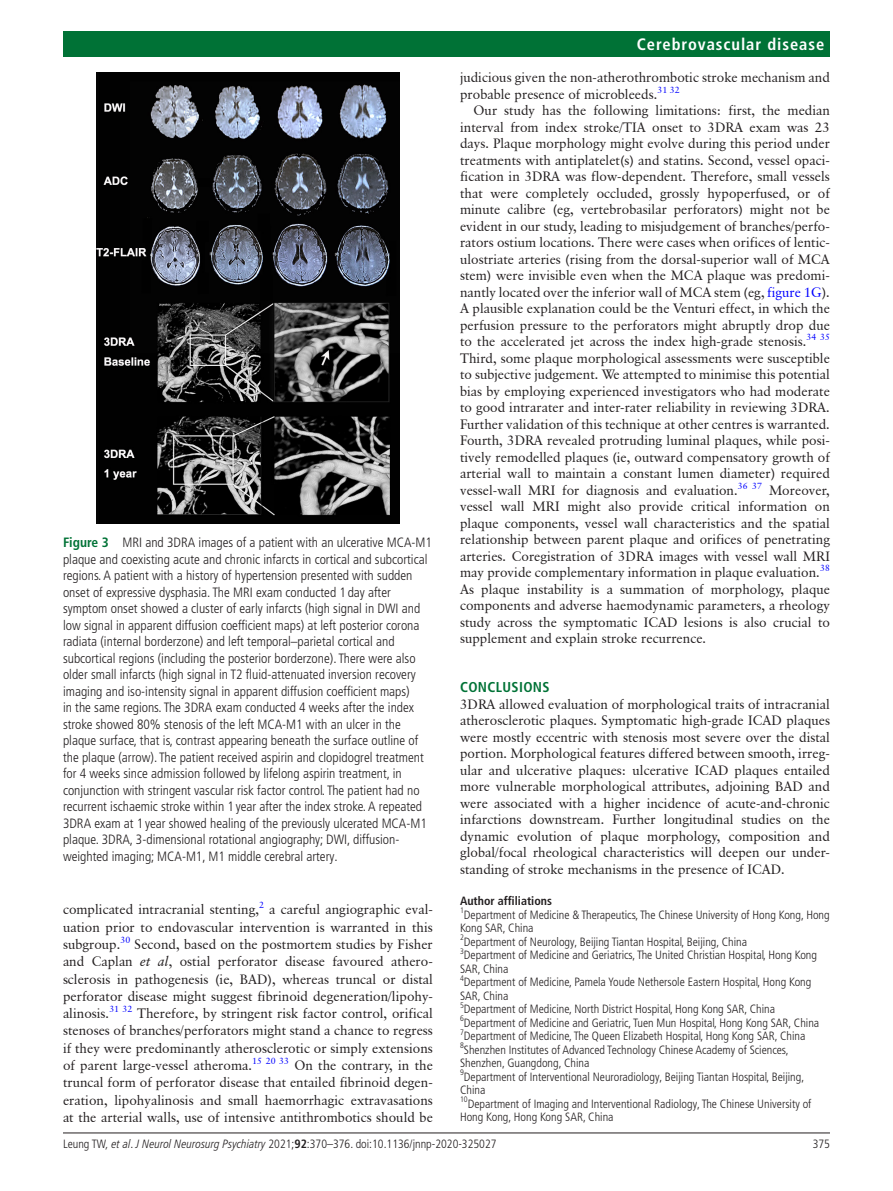
<style>
.page{position:relative;width:893px;height:1191px;background:#fff}
.page>*{position:absolute;margin:0;border:0;box-sizing:border-box;transform-origin:0 0}
.t1{font:700 condensed 16.5px "Frutiger LT Pro";letter-spacing:.055em;color:#fff}
.t2{font:700 condensed 14.25px "Frutiger LT Pro";letter-spacing:.025em;color:#007236}
.t3{font:13.5px/16.5px "Classical Garamond BT";color:#231f20;text-align:justify}
.t4{font:300 condensed 13.5px/16.5px "Frutiger LT Pro";color:#231f20}
.t5{font:300 condensed 12px/13.5px "Frutiger LT Pro";color:#231f20}
.t6{font:9px "Classical Garamond BT";color:#00f}
.t7{font:300 condensed 7.95px "Frutiger LT Pro";color:#231f20}
.s1{font-weight:700;color:#007236}
.s2{font-style:italic}
.s3{color:#00f}
.s4{font-weight:700}
</style>
<div class="page">
<hr style="left:63px;top:1132px;width:767px;height:1px;background:#231f20">
<div style="left:63px;top:31px;width:767px;height:25px;background:#007236"></div>
<img style="left:96px;top:72px;width:304px;height:451px">
<p class="t4" style="left:63px;top:534px;width:371px"><span class="s1">Figure 3</span> MRI and 3DRA images of a patient with an ulcerative MCA-M1 plaque and coexisting acute and chronic infarcts in cortical and subcortical regions. A patient with a history of hypertension presented with sudden onset of expressive dysphasia. The MRI exam conducted 1 day after symptom onset showed a cluster of early infarcts (high signal in DWI and low signal in apparent diffusion coefficient maps) at left posterior corona radiata (internal borderzone) and left temporal–parietal cortical and subcortical regions (including the posterior borderzone). There were also older small infarcts (high signal in T2 fluid-attenuated inversion recovery imaging and iso-intensity signal in apparent diffusion coefficient maps)<br>in the same regions. The 3DRA exam conducted 4 weeks after the index stroke showed 80% stenosis of the left MCA-M1 with an ulcer in the plaque surface, that is, contrast appearing beneath the surface outline of the plaque (arrow). The patient received aspirin and clopidogrel treatment for 4 weeks since admission followed by lifelong aspirin treatment, in conjunction with stringent vascular risk factor control. The patient had no recurrent ischaemic stroke within 1 year after the index stroke. A repeated 3DRA exam at 1 year showed healing of the previously ulcerated MCA-M1 plaque. 3DRA, 3-dimensional rotational angiography; DWI, diffusion&shy;weighted imaging; MCA-M1, M1 middle cerebral artery.</p>
<p class="t3" style="left:63px;top:901px;width:198px">complicated intracranial stenting,</p>
<p class="t6" style="left:259px;top:899px;width:6px">2</p>
<p class="t3" style="left:63px;top:900px;width:371px;line-height:17.2px;text-indent:206px">a careful angiographic eval&shy;uation prior to endovascular intervention is warranted in this subgroup.<sup>30</sup> Second, based on the postmortem studies by Fisher and Caplan <span class="s2">et al</span>, ostial perforator disease favoured athero&shy;sclerosis in pathogenesis (ie, BAD), whereas truncal or distal perforator disease might suggest fibrinoid degeneration/lipohy&shy;alinosis.<sup>31</sup> <sup>32</sup> Therefore, by stringent risk factor control, orifical stenoses of branches/perforators might stand a chance to regress if they were predominantly atherosclerotic or simply extensions of parent large-vessel atheroma.<sup>15</sup> <sup>20</sup> <sup>33</sup> On the contrary, in the truncal form of perforator disease that entailed fibrinoid degen&shy;eration, lipohyalinosis and small haemorrhagic extravasations at the arterial walls, use of intensive antithrombotics should be</p>
<p class="t1" style="left:637px;top:34px;width:189px">Cerebrovascular disease</p>
<p class="t3" style="left:460px;top:69px;width:371px">judicious given the non-atherothrombotic stroke mechanism and probable presence of microbleeds.<sup>31</sup> <sup>32</sup></p>
<p class="t3" style="left:460px;top:102px;width:371px;text-indent:14px">Our study has the following limitations: first, the median interval from index stroke/TIA onset to 3DRA exam was 23 days. Plaque morphology might evolve during this period under treatments with antiplatelet(s) and statins. Second, vessel opaci&shy;fication in 3DRA was flow-dependent. Therefore, small vessels that were completely occluded, grossly hypoperfused, or of minute calibre (eg, vertebrobasilar perforators) might not be evident in our study, leading to misjudgement of branches/perfo&shy;rators ostium locations. There were cases when orifices of lentic&shy;ulostriate arteries (rising from the dorsal-superior wall of MCA stem) were invisible even when the MCA plaque was predomi&shy;nantly located over the inferior wall of MCA stem (eg, <span class="s3">figure 1G</span>).<br>A plausible explanation could be the Venturi effect, in which the perfusion pressure to the perforators might abruptly drop due to the accelerated jet across the index high-grade stenosis.<sup>34</sup> <sup>35<br></sup>Third, some plaque morphological assessments were susceptible to subjective judgement. We attempted to minimise this potential bias by employing experienced investigators who had moderate to good intrarater and inter-rater reliability in reviewing 3DRA.<br>Further validation of this technique at other centres is warranted.<br>Fourth, 3DRA revealed protruding luminal plaques, while posi&shy;tively remodelled plaques (ie, outward compensatory growth of arterial wall to maintain a constant lumen diameter) required vessel-wall MRI for diagnosis and evaluation.<sup>36</sup> <sup>37</sup> Moreover, vessel wall MRI might also provide critical information on plaque components, vessel wall characteristics and the spatial relationship between parent plaque and orifices of penetrating arteries. Coregistration of 3DRA images with vessel wall MRI may provide complementary information in plaque evaluation.<sup>38<br></sup>As plaque instability is a summation of morphology, plaque components and adverse haemodynamic parameters, a rheology study across the symptomatic ICAD lesions is also crucial to supplement and explain stroke recurrence.</p>
<p class="t2" style="left:460px;top:679px;width:91px">CONCLUSIONS</p>
<p class="t3" style="left:460px;top:695px;width:371px">3DRA allowed evaluation of morphological traits of intracranial atherosclerotic plaques. Symptomatic high-grade ICAD plaques were mostly eccentric with stenosis most severe over the distal portion. Morphological features differed between smooth, irreg&shy;ular and ulcerative plaques: ulcerative ICAD plaques entailed more vulnerable morphological attributes, adjoining BAD and were associated with a higher incidence of acute-and-chronic infarctions downstream. Further longitudinal studies on the dynamic evolution of plaque morphology, composition and global/focal rheological characteristics will deepen our under&shy;standing of stroke mechanisms in the presence of ICAD.</p>
<p class="t5" style="left:460px;top:894px;width:371px"><span class="s4">Author affiliations<br></span><sup>1</sup>Department of Medicine &amp; Therapeutics, The Chinese University of Hong Kong, Hong Kong SAR, China<br><sup>2</sup>Department of Neurology, Beijing Tiantan Hospital, Beijing, China<br><sup>3</sup>Department of Medicine and Geriatrics, The United Christian Hospital, Hong Kong SAR, China<br><sup>4</sup>Department of Medicine, Pamela Youde Nethersole Eastern Hospital, Hong Kong SAR, China<br><sup>5</sup>Department of Medicine, North District Hospital, Hong Kong SAR, China <sup>6</sup>Department of Medicine and Geriatric, Tuen Mun Hospital, Hong Kong SAR, China <sup>7</sup>Department of Medicine, The Queen Elizabeth Hospital, Hong Kong SAR, China <sup>8</sup>Shenzhen Institutes of Advanced Technology Chinese Academy of Sciences, Shenzhen, Guangdong, China<br><sup>9</sup>Department of Interventional Neuroradiology, Beijing Tiantan Hospital, Beijing, China</p>
<p class="t7" style="left:460px;top:1095px;width:9px">10</p>
<p class="t5" style="left:460px;top:1097px;width:353px;text-indent:8px">Department of Imaging and Interventional Radiology, The Chinese University of<br>Hong Kong, Hong Kong SAR, China</p>
<p class="t5" style="left:63px;top:1136px;width:435px">Leung TW<span class="s2">, et al</span>. <span class="s2">J Neurol Neurosurg Psychiatry</span> 2021;<span class="s4">92</span>:370–376. doi:10.1136/jnnp-2020-325027</p>
<p class="t5" style="left:813px;top:1136px;width:19px">375</p>
</div>
